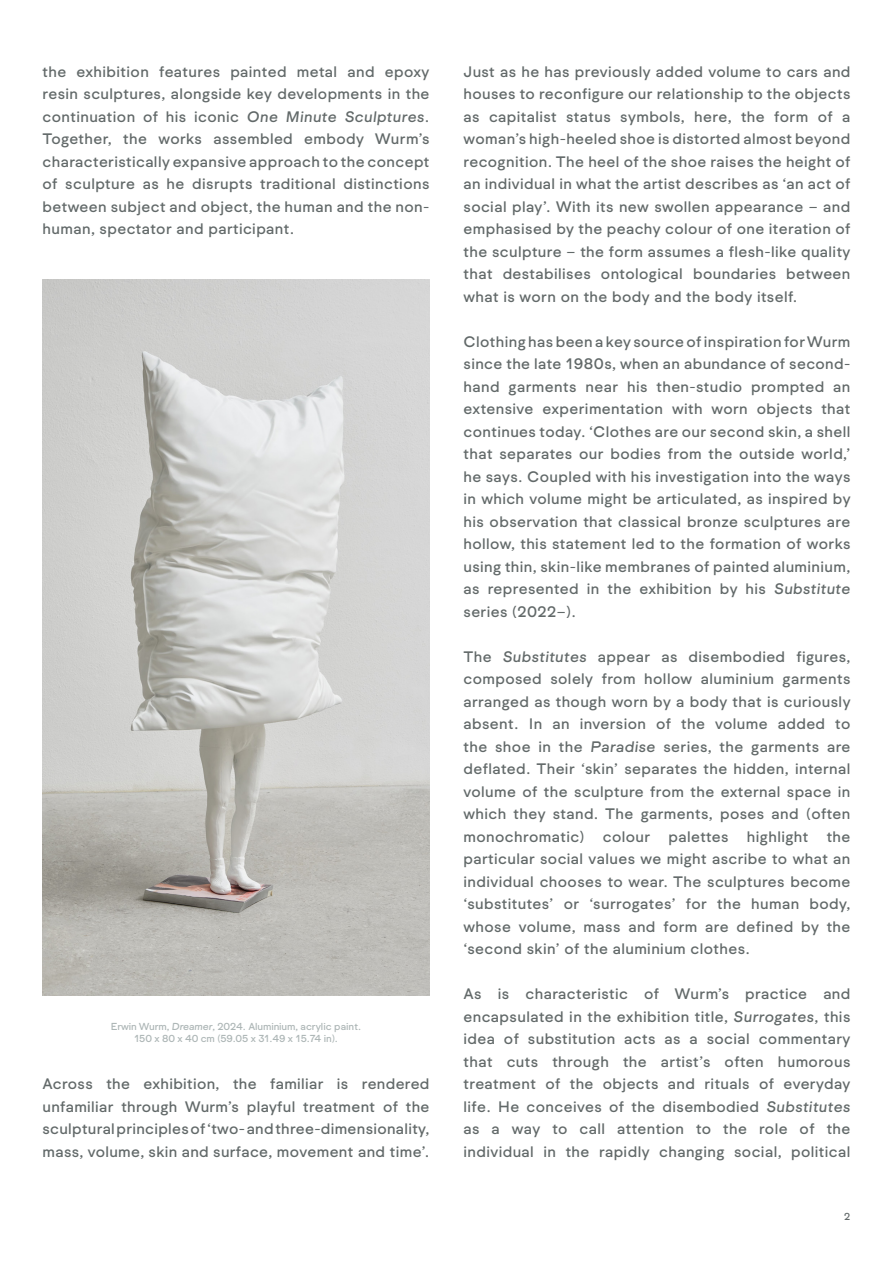
<style>
.page{position:relative;width:893px;height:1263px;background:#fff}
.page>*{position:absolute;margin:0;border:0;box-sizing:border-box;transform-origin:0 0}
.t1{font:15.75px/22.5px "Formale Grotesque N3";letter-spacing:.025em;color:#626969;text-align:justify}
.t2{font:10.5px "Formale Grotesque N3";letter-spacing:-.01em;color:#adb6b6}
.t3{font:10.5px "Formale Grotesque N3";color:#626969}
.s1{font-family:"Formale Grotesque N3 It"}
</style>
<div class="page">
<img style="left:43px;top:279px;width:386px;height:716px">
<p class="t1" style="left:43px;top:60px;width:388px">the exhibition features painted metal and epoxy resin sculptures, alongside key developments in the continuation of his iconic <span class="s1">One Minute Sculptures</span>.<br>Together, the works assembled embody Wurm’s characteristically expansive approach to the concept of sculpture as he disrupts traditional distinctions between subject and object, the human and the non&shy;human, spectator and participant.</p>
<p class="t2" style="left:111px;top:1020px;width:252px">Erwin Wurm, <span class="s1">Dreamer</span>, 2024. Aluminium, acrylic paint.</p>
<p class="t2" style="left:134px;top:1033px;width:205px">150 x 80 x 40 cm (59.05 x 31.49 x 15.74 in).</p>
<p class="t1" style="left:43px;top:1072px;width:388px">Across the exhibition, the familiar is rendered unfamiliar through Wurm’s playful treatment of the sculptural principles of ‘two- and three-dimensionality, mass, volume, skin and surface, movement and time’.</p>
<p class="t1" style="left:463px;top:60px;width:388px">Just as he has previously added volume to cars and houses to reconfigure our relationship to the objects as capitalist status symbols, here, the form of a woman’s high-heeled shoe is distorted almost beyond recognition. The heel of the shoe raises the height of an individual in what the artist describes as ‘an act of social play’. With its new swollen appearance – and emphasised by the peachy colour of one iteration of the sculpture – the form assumes a flesh-like quality that destabilises ontological boundaries between what is worn on the body and the body itself.</p>
<p class="t1" style="left:463px;top:330px;width:388px">Clothing has been a key source of inspiration for Wurm since the late 1980s, when an abundance of second&shy;hand garments near his then-studio prompted an extensive experimentation with worn objects that continues today. ‘Clothes are our second skin, a shell that separates our bodies from the outside world,’ he says. Coupled with his investigation into the ways in which volume might be articulated, as inspired by his observation that classical bronze sculptures are hollow, this statement led to the formation of works using thin, skin-like membranes of painted aluminium, as represented in the exhibition by his <span class="s1">Substitute </span>series (2022–).</p>
<p class="t1" style="left:463px;top:645px;width:388px">The <span class="s1">Substitutes</span> appear as disembodied figures, composed solely from hollow aluminium garments arranged as though worn by a body that is curiously absent. In an inversion of the volume added to the shoe in the <span class="s1">Paradise</span> series, the garments are deflated. Their ‘skin’ separates the hidden, internal volume of the sculpture from the external space in which they stand. The garments, poses and (often monochromatic) colour palettes highlight the particular social values we might ascribe to what an individual chooses to wear. The sculptures become ‘substitutes’ or ‘surrogates’ for the human body, whose volume, mass and form are defined by the ‘second skin’ of the aluminium clothes.</p>
<p class="t1" style="left:463px;top:982px;width:388px">As is characteristic of Wurm’s practice and encapsulated in the exhibition title, <span class="s1">Surrogates</span>, this idea of substitution acts as a social commentary that cuts through the artist’s often humorous treatment of the objects and rituals of everyday life. He conceives of the disembodied <span class="s1">Substitutes </span>as a way to call attention to the role of the individual in the rapidly changing social, political</p>
<p class="t3" style="left:844px;top:1211px;width:8px">2</p>
</div>
